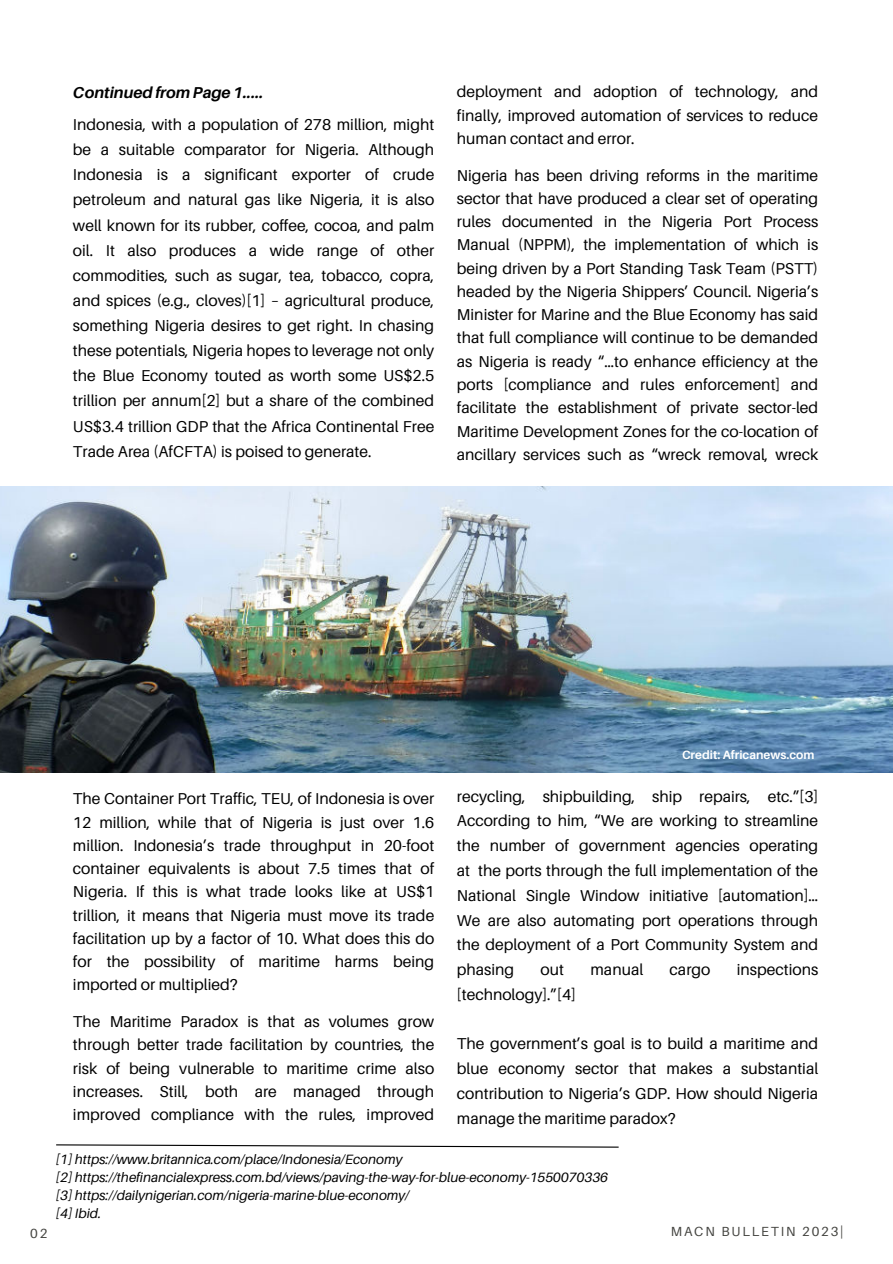
<style>
.page{position:relative;width:893px;height:1264px;background:#fff}
.page>*{position:absolute;margin:0;border:0;box-sizing:border-box;transform-origin:0 0}
.t1{font:15.75px/23.2px "Aileron";color:#000;text-align:justify}
.t2{font:italic 700 15.75px "Aileron";color:#000}
.t3{font:italic 13.5px "Aileron";color:#000}
.t4{font:13.2px "Aileron";letter-spacing:.14em;color:#444440}
.t5{font:700 12px "Aileron";color:#fff}
.s1{color:#fff}
</style>
<div class="page">
<img style="left:0;top:486px;width:892px;height:286px">
<svg style="left:56px;top:1144px;width:563px;height:4px"></svg>
<p class="t2" style="left:73px;top:82px;width:192px">Continued from Page 1.....</p>
<p class="t1" style="left:73px;top:112px;width:363px;line-height:25px">Indonesia, with a population of 278 million, might be a suitable comparator for Nigeria. Although Indonesia is a significant exporter of crude petroleum and natural gas like Nigeria, it is also well known for its rubber, coffee, cocoa, and palm oil. It also produces a wide range of other commodities, such as sugar, tea, tobacco, copra, and spices (e.g., cloves)[1] – agricultural produce, something Nigeria desires to get right. In chasing these potentials, Nigeria hopes to leverage not only the Blue Economy touted as worth some US$2.5 trillion per annum[2] but a share of the combined US$3.4 trillion GDP that the Africa Continental Free Trade Area (AfCFTA) is poised to generate.</p>
<p class="t1" style="left:457px;top:80px;width:363px">deployment and adoption of technology, and finally, improved automation of services to reduce human contact and error.</p>
<p class="t1" style="left:457px;top:163px;width:363px">Nigeria has been driving reforms in the maritime sector that have produced a clear set of operating rules documented in the Nigeria Port Process Manual (NPPM), the implementation of which is being driven by a Port Standing Task Team (PSTT) headed by the Nigeria Shippers’ Council. Nigeria’s Minister for Marine and the Blue Economy has said that full compliance will continue to be demanded as Nigeria is ready “…to enhance efficiency at the ports [compliance and rules enforcement] and facilitate the establishment of private sector-led Maritime Development Zones for the co-location of ancillary services such as “wreck removal, wreck</p>
<p class="t5" style="left:682px;top:747px;width:134px">Credit: Africanews.com</p>
<p class="t1" style="left:73px;top:786px;width:363px">The Container Port Traffic, TEU, of Indonesia is over 12 million, while that of Nigeria is just over 1.6 million. Indonesia’s trade throughput in 20-foot container equivalents is about 7.5 times that of Nigeria. If this is what trade looks like at US$1 trillion, it means that Nigeria must move its trade facilitation up by a factor of 10. What does this do for the possibility of maritime harms being imported or multiplied?</p>
<p class="t1" style="left:73px;top:1009px;width:363px">The Maritime Paradox is that as volumes grow through better trade facilitation by countries, the risk of being vulnerable to maritime crime also increases. Still, both are managed through improved compliance with the rules, improved</p>
<p class="t1" style="left:457px;top:783px;width:363px;line-height:24.8px">recycling, shipbuilding, ship repairs, etc.”[3] According to him, “We are working to streamline the number of government agencies operating at<span class="s1">_</span>the ports through the full implementation of the National Single Window initiative [automation]… We are also automating port operations through the deployment of a Port Community System and phasing</p>
<p class="t1" style="left:540px;top:957px;width:25px">out</p>
<p class="t1" style="left:590px;top:957px;width:54px">manual</p>
<p class="t1" style="left:669px;top:957px;width:42px">cargo</p>
<p class="t1" style="left:736px;top:957px;width:83px">inspections</p>
<p class="t1" style="left:457px;top:982px;width:120px">[technology].”[4]</p>
<p class="t1" style="left:457px;top:1031px;width:363px;line-height:24.8px">The government’s goal is to build a maritime and blue economy sector that makes a substantial contribution to Nigeria’s GDP. How should Nigeria manage the maritime paradox?</p>
<p class="t4" style="left:30px;top:1225px;width:19px">02</p>
<p class="t3" style="left:56px;top:1151px;width:348px">[1] https://www.britannica.com/place/Indonesia/Economy</p>
<p class="t3" style="left:56px;top:1169px;width:553px">[2] https://thefinancialexpress.com.bd/views/paving-the-way-for-blue-economy-1550070336</p>
<p class="t3" style="left:56px;top:1187px;width:354px">[3] https://dailynigerian.com/nigeria-marine-blue-economy/</p>
<p class="t3" style="left:56px;top:1204px;width:47px">[4] Ibid.</p>
<p class="t4" style="left:670px;top:1223px;width:174px">MACN BULLETIN 2023|</p>
</div>
